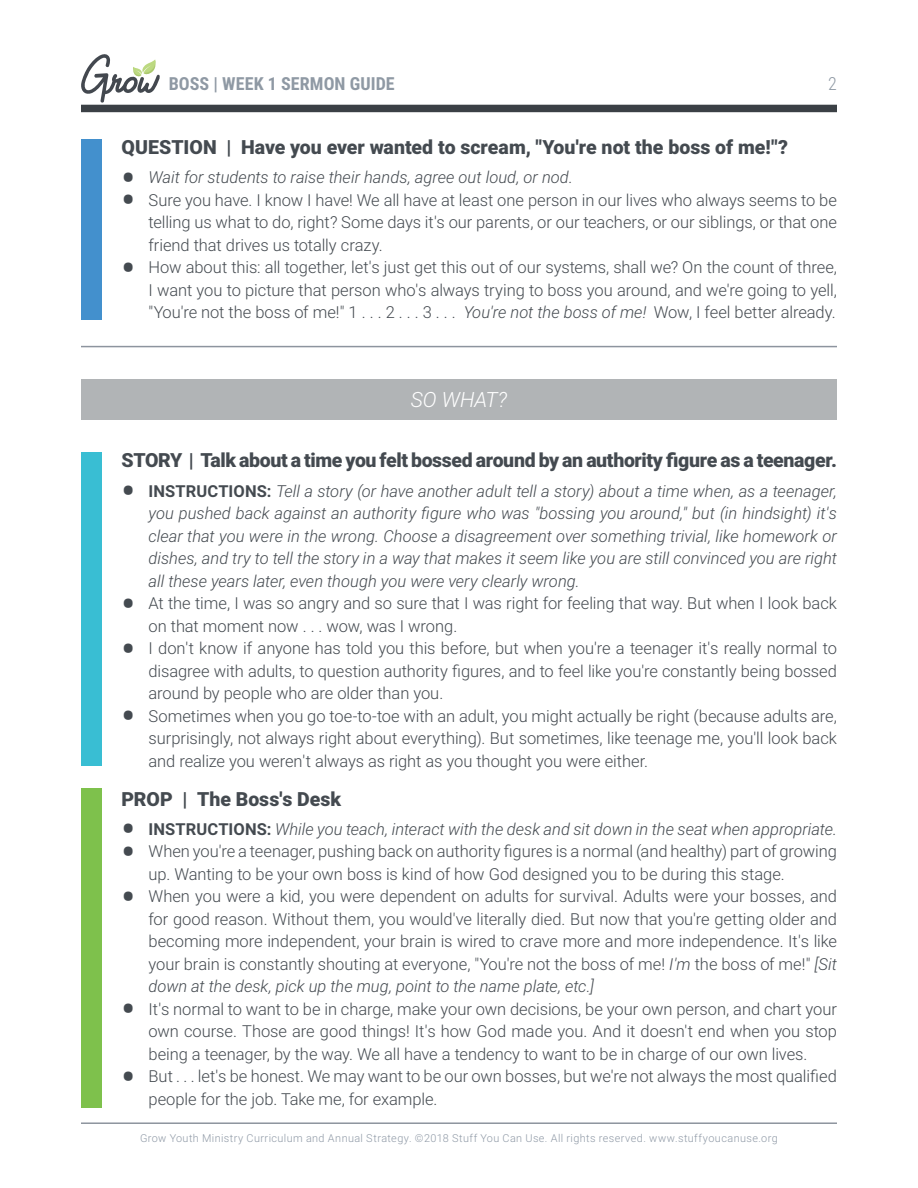
<style>
.page{position:relative;width:918px;height:1188px;background:#fff}
.page>*{position:absolute;margin:0;border:0;box-sizing:border-box;transform-origin:0 0}
.t1{font:italic 300 21px "Roboto";letter-spacing:-.005em;color:#fff}
.t2{font:900 19.5px "Roboto";letter-spacing:-.015em;color:#444a50}
.t3{font:700 18px "Roboto Condensed";letter-spacing:.005em;color:#8f99a4}
.t4{font:300 18px "Roboto Condensed";color:#8f99a4}
.t5{font:300 16.5px/22.5px "Roboto";letter-spacing:-.005em;color:#444a50;text-align:justify}
.t6{font:italic 300 16.5px/22.5px "Roboto";color:#444a50;text-align:justify}
.t7{font:300 10.8px "Roboto";letter-spacing:.04em;color:#8f99a6}
.s1{font-family:"Roboto Condensed";font-weight:700;font-style:normal;font-size:37.5px}
.s2{font-family:"Roboto Condensed";font-weight:700;font-size:37.5px}
.s3{font-style:italic}
.s4{font-weight:700;font-style:normal}
</style>
<div class="page">
<hr style="left:81px;top:1122px;width:756px;height:2px;background:#8d949e">
<div style="left:81px;top:105px;width:756px;height:7px;background:#3b4045"></div>
<svg style="left:81px;top:54px;width:79px;height:49px"></svg>
<hr style="left:81px;top:346px;width:756px;height:1px;background:#8d949e">
<div style="left:81px;top:379px;width:756px;height:40px;background:#b1b4b6"></div>
<div style="left:81px;top:139px;width:20px;height:181px;background:#4390cd"></div>
<div style="left:81px;top:452px;width:20px;height:313px;background:#39bed3"></div>
<div style="left:81px;top:788px;width:20px;height:320px;background:#7ec14c"></div>
<p class="t3" style="left:169px;top:71px;width:228px">BOSS | WEEK 1 SERMON GUIDE</p>
<p class="t4" style="left:828px;top:71px;width:10px">2</p>
<p class="t2" style="left:122px;top:133px;width:668px">QUESTION | Have you ever wanted to scream, "You're not the boss of me!"?</p>
<p class="t6" style="left:122px;top:165px;width:453px"><span class="s1">•</span> Wait for students to raise their hands, agree out loud, or nod.</p>
<p class="t5" style="left:148px;top:188px;width:690px;text-indent:-27px"><span class="s2">•</span> Sure you have. I know I have! We all have at least one person in our lives who always seems to be telling us what to do, right? Some days it's our parents, or our teachers, or our siblings, or that one friend that drives us totally crazy.</p>
<p class="t5" style="left:148px;top:255px;width:690px;text-indent:-27px"><span class="s2">•</span> How about this: all together, let's just get this out of our systems, shall we? On the count of three, I want you to picture that person who's always trying to boss you around, and we're going to yell, "You're not the boss of me!" 1 . . . 2 . . . 3 . . . <span class="s3">You're not the boss of me!</span> Wow, I feel better already.</p>
<p class="t1" style="left:411px;top:385px;width:98px">SO WHAT?</p>
<p class="t2" style="left:122px;top:447px;width:717px">STORY | Talk about a time you felt bossed around by an authority figure as a teenager.</p>
<p class="t6" style="left:148px;top:479px;width:690px;text-indent:-27px"><span class="s1">•</span> <span class="s4">INSTRUCTIONS:</span> Tell a story (or have another adult tell a story) about a time when, as a teenager, you pushed back against an authority figure who was "bossing you around," but (in hindsight) it's clear that you were in the wrong. Choose a disagreement over something trivial, like homework or dishes, and try to tell the story in a way that makes it seem like you are still convinced you are right all these years later, even though you were very clearly wrong.</p>
<p class="t5" style="left:148px;top:591px;width:690px;text-indent:-27px"><span class="s2">•</span> At the time, I was so angry and so sure that I was right for feeling that way. But when I look back on that moment now . . . wow, was I wrong.</p>
<p class="t5" style="left:148px;top:636px;width:690px;text-indent:-27px"><span class="s2">•</span> I don't know if anyone has told you this before, but when you're a teenager it's really normal to disagree with adults, to question authority figures, and to feel like you're constantly being bossed around by people who are older than you.</p>
<p class="t5" style="left:148px;top:704px;width:690px;text-indent:-27px"><span class="s2">•</span> Sometimes when you go toe-to-toe with an adult, you might actually be right (because adults are, surprisingly, not always right about everything). But sometimes, like teenage me, you'll look back and realize you weren't always as right as you thought you were either.</p>
<p class="t2" style="left:122px;top:785px;width:221px">PROP | The Boss's Desk</p>
<p class="t6" style="left:122px;top:817px;width:717px"><span class="s1">•</span> <span class="s4">INSTRUCTIONS:</span> While you teach, interact with the desk and sit down in the seat when appropriate.</p>
<p class="t5" style="left:148px;top:840px;width:690px;text-indent:-27px"><span class="s2">•</span> When you're a teenager, pushing back on authority figures is a normal (and healthy) part of growing up. Wanting to be your own boss is kind of how God designed you to be during this stage.</p>
<p class="t5" style="left:148px;top:885px;width:690px;text-indent:-27px"><span class="s2">•</span> When you were a kid, you were dependent on adults for survival. Adults were your bosses, and for good reason. Without them, you would've literally died. But now that you're getting older and becoming more independent, your brain is wired to crave more and more independence. It's like your brain is constantly shouting at everyone, "You're not the boss of me! <span class="s3">I'm</span> the boss of me!" <span class="s3">[Sit down at the desk, pick up the mug, point to the name plate, etc.]</span></p>
<p class="t5" style="left:148px;top:997px;width:690px;text-indent:-27px"><span class="s2">•</span> It's normal to want to be in charge, make your own decisions, be your own person, and chart your own course. Those are good things! It's how God made you. And it doesn't end when you stop being a teenager, by the way. We all have a tendency to want to be in charge of our own lives.</p>
<p class="t5" style="left:148px;top:1065px;width:690px;text-indent:-27px"><span class="s2">•</span> But . . . let's be honest. We may want to be our own bosses, but we're not always the most qualified people for the job. Take me, for example.</p>
<p class="t7" style="left:140px;top:1131px;width:639px">Grow Youth Ministry Curriculum and Annual Strategy. ©2018 Stuff You Can Use. All rights reserved. www.stuffyoucanuse.org</p>
</div>
